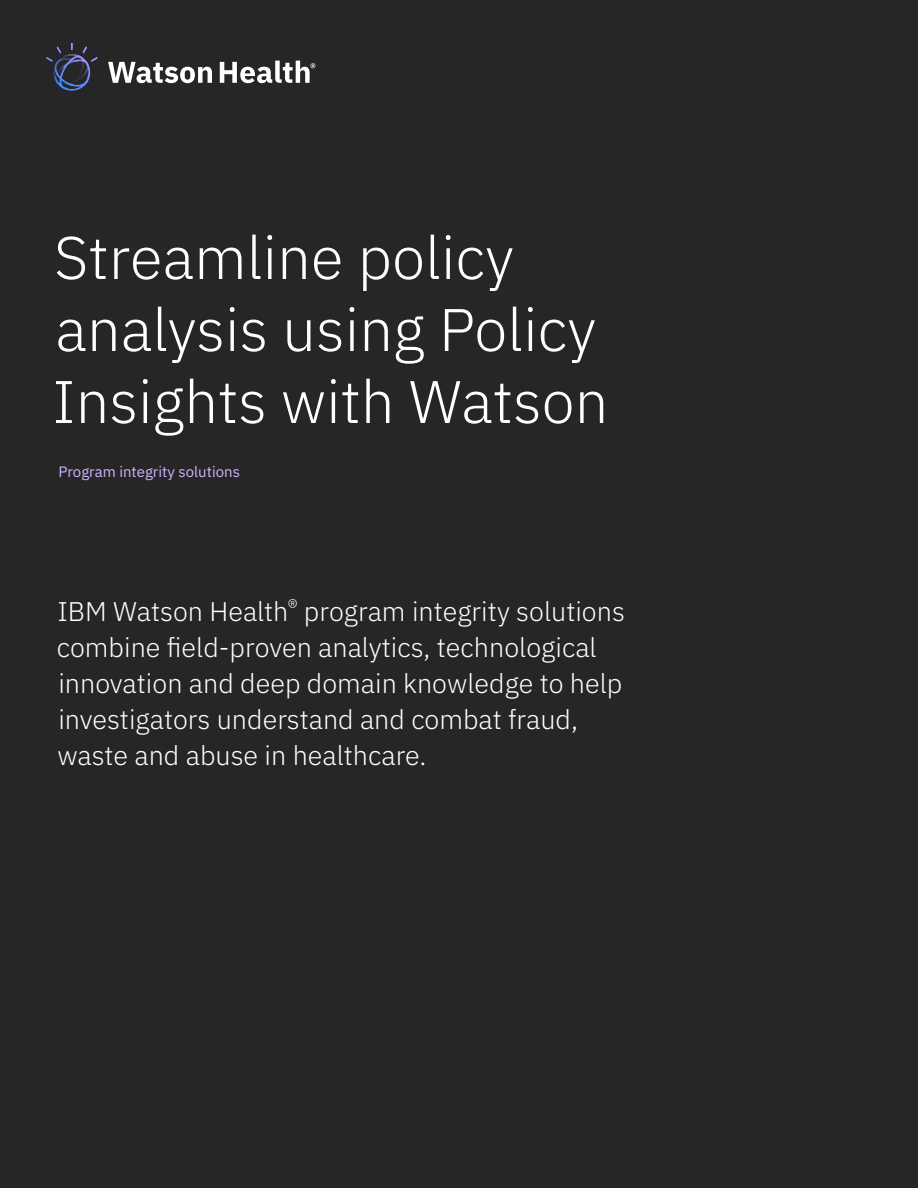
<style>
.page{position:relative;width:918px;height:1188px;background:#262626}
.page>*{position:absolute;margin:0;border:0;box-sizing:border-box;transform-origin:0 0}
.Cover__Header_Headli{font:300 60px/72px "IBM Plex Sans";color:#fff}
.Cover__Intro_Copy{font:300 27px/36px "IBM Plex Sans";color:#fff}
.Cover__Product_Name{font:15px "IBM Plex Sans";color:#d0b0ff}
</style>
<div class="page">
<svg style="left:108px;top:61px;width:207px;height:22px"></svg>
<svg style="left:46px;top:43px;width:52px;height:48px"></svg>
<p class="Cover__Header_Headli" style="left:52px;top:217px;width:558px">Streamline policy analysis using Policy<br>Insights with Watson</p>
<p class="Cover__Product_Name" style="left:59px;top:460px;width:183px">Program integrity solutions</p>
<p class="Cover__Intro_Copy" style="left:57px;top:591px;width:569px">IBM Watson Health<sup>®</sup> program integrity solutions combine field-proven analytics, technological innovation and deep domain knowledge to help investigators understand and combat fraud, waste and abuse in healthcare.</p>
</div>
